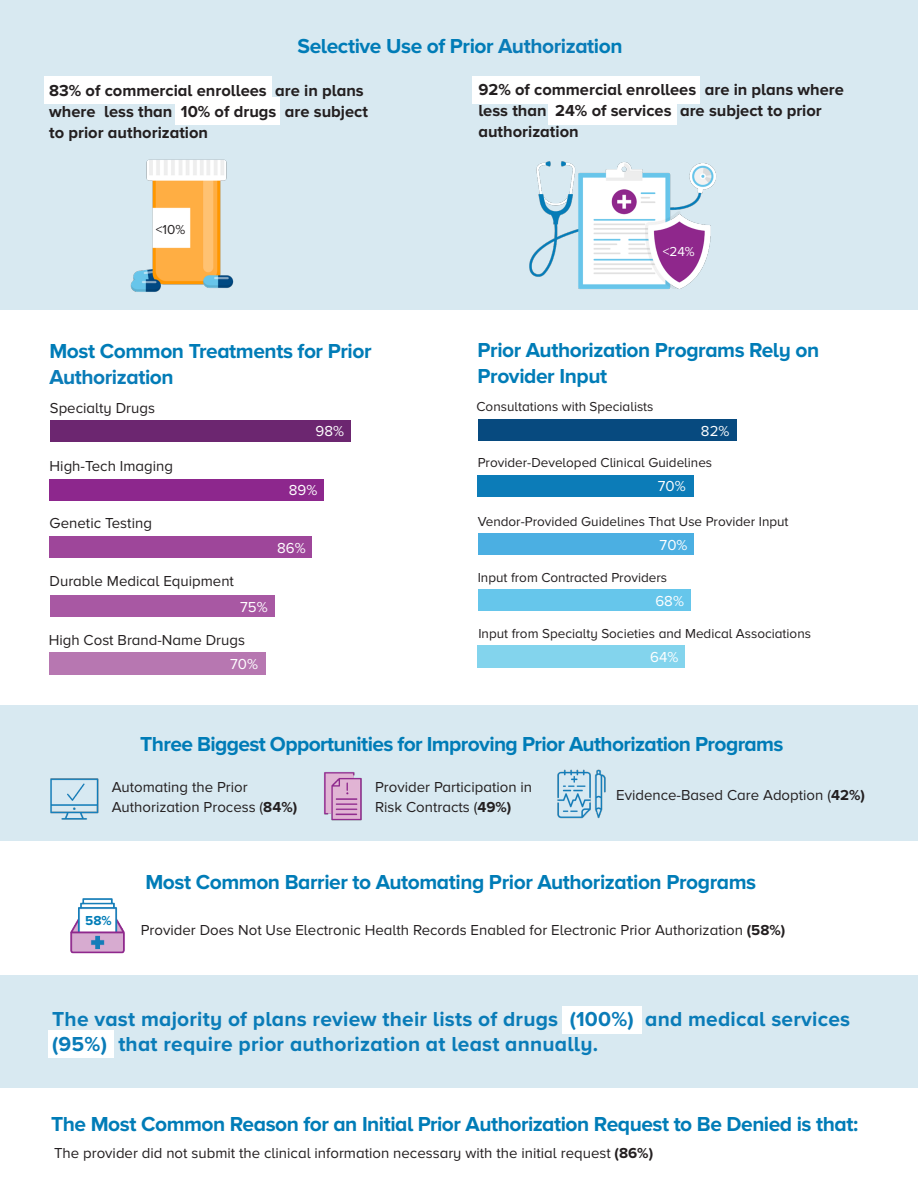
<style>
.page{position:relative;width:918px;height:1188px;background:#fff}
.page>*{position:absolute;margin:0;border:0;box-sizing:border-box;transform-origin:0 0}
.t1{font:700 21px/25.5px "Proxima Nova A";letter-spacing:-.02em;color:#007cb7}
.t2{font:700 21px/25.5px "Proxima Nova A";letter-spacing:.01em;color:#0a7cb8}
.t3{font:700 16.5px/21px "Proxima Nova A";color:#231f20}
.t4{font:15px/19.5px "Proxima Nova A";color:#231f20}
.t5{font:15px "Proxima Nova A";color:#fff}
.t6{font:13.5px "Proxima Nova A";color:#231f20}
.t7{font:13.5px "Proxima Nova A";color:#fff}
.t8{font:700 13.5px "Proxima Nova A";color:#007cb7}
.s1{color:#0a7cb8}
.s2{font-weight:700}
</style>
<div class="page">
<div style="left:0;top:0;width:918px;height:309px;background:#d8e9f1"></div>
<div style="left:44px;top:77px;width:227px;height:27px;background:#fff"></div>
<div style="left:176px;top:98px;width:104px;height:27px;background:#fff"></div>
<div style="left:49px;top:652px;width:217px;height:22px;background:#b777b1"></div>
<div style="left:50px;top:420px;width:300px;height:22px;background:#6c2670"></div>
<div style="left:49px;top:479px;width:275px;height:22px;background:#8d278d"></div>
<div style="left:50px;top:536px;width:262px;height:21px;background:#9e469a"></div>
<div style="left:50px;top:595px;width:225px;height:22px;background:#a858a3"></div>
<div style="left:0;top:705px;width:918px;height:135px;background:#d8e9f1"></div>
<div style="left:478px;top:645px;width:207px;height:22px;background:#83d4ed"></div>
<div style="left:478px;top:419px;width:259px;height:22px;background:#074a7f"></div>
<div style="left:478px;top:475px;width:216px;height:22px;background:#0c7cb8"></div>
<div style="left:478px;top:533px;width:216px;height:22px;background:#4bafe2"></div>
<div style="left:478px;top:590px;width:213px;height:21px;background:#66c6eb"></div>
<img style="left:324px;top:772px;width:38px;height:49px">
<img style="left:50px;top:778px;width:49px;height:42px">
<img style="left:557px;top:769px;width:49px;height:50px">
<div style="left:472px;top:77px;width:227px;height:27px;background:#fff"></div>
<div style="left:549px;top:98px;width:128px;height:27px;background:#fff"></div>
<img style="left:130px;top:159px;width:104px;height:133px">
<img style="left:522px;top:161px;width:200px;height:149px">
<div style="left:0;top:975px;width:918px;height:113px;background:#d8e9f1"></div>
<div style="left:563px;top:1006px;width:79px;height:27px;background:#fff"></div>
<div style="left:48px;top:1030px;width:66px;height:28px;background:#fff"></div>
<img style="left:70px;top:898px;width:55px;height:56px">
<p class="t1" style="left:298px;top:34px;width:327px">Selective Use of Prior <span class="s1">Authorizat</span>ion</p>
<p class="t3" style="left:49px;top:80px;width:320px">83% of commercial enrollees are in plans where less than 10% of drugs are subject to prior authorization</p>
<p class="t3" style="left:478px;top:80px;width:367px">92% of commercial enrollees are in plans where less than 24% of services are subject to prior authorization</p>
<p class="t6" style="left:156px;top:222px;width:31px">&lt;10%</p>
<p class="t7" style="left:663px;top:244px;width:34px">&lt;24%</p>
<p class="t1" style="left:49px;top:339px;width:324px">Most Common Treatments for Prior<br><span class="s1">Authorizat</span>ion</p>
<p class="t1" style="left:478px;top:339px;width:343px">Prior Authorization Programs Rely on<br>Provider Input</p>
<p class="t4" style="left:50px;top:398px;width:107px">Specialty Drugs</p>
<p class="t6" style="left:477px;top:399px;width:179px">Consultations with Specialists</p>
<p class="t5" style="left:315px;top:423px;width:30px">98%</p>
<p class="t5" style="left:701px;top:422px;width:30px">82%</p>
<p class="t4" style="left:50px;top:457px;width:125px">High-Tech Imaging</p>
<p class="t6" style="left:478px;top:455px;width:236px">Provider-Developed Clinical Guidelines</p>
<p class="t5" style="left:289px;top:481px;width:30px">89%</p>
<p class="t5" style="left:658px;top:478px;width:29px">70%</p>
<p class="t4" style="left:50px;top:514px;width:104px">Genetic Testing</p>
<p class="t6" style="left:478px;top:514px;width:312px">Vendor-Provided Guidelines That Use Provider Input</p>
<p class="t5" style="left:277px;top:539px;width:30px">86%</p>
<p class="t5" style="left:660px;top:536px;width:29px">70%</p>
<p class="t4" style="left:50px;top:572px;width:186px">Durable Medical Equipment</p>
<p class="t6" style="left:478px;top:570px;width:191px">Input from Contracted Providers</p>
<p class="t5" style="left:240px;top:598px;width:29px">75%</p>
<p class="t5" style="left:655px;top:592px;width:30px">68%</p>
<p class="t4" style="left:49px;top:631px;width:198px">High Cost Brand-Name Drugs</p>
<p class="t5" style="left:230px;top:656px;width:29px">70%</p>
<p class="t6" style="left:478px;top:626px;width:334px">Input from Specialty Societies and Medical Associations</p>
<p class="t5" style="left:650px;top:648px;width:30px">64%</p>
<p class="t1" style="left:140px;top:732px;width:645px">Three Biggest Opportunities for Improving Prior Authorization Programs</p>
<p class="t4" style="left:112px;top:778px;width:187px">Automating the Prior<br>Authorization Process (<span class="s2">84%)</span></p>
<p class="t4" style="left:616px;top:786px;width:250px">Evidence-Based Care Adoption (<span class="s2">42%)</span></p>
<p class="t4" style="left:375px;top:778px;width:159px">Provider Participation in<br>Risk Contracts (<span class="s2">49%)</span></p>
<p class="t8" style="left:85px;top:913px;width:28px">58%</p>
<p class="t1" style="left:145px;top:871px;width:612px">Most Common Barrier to Automating Prior Authorization Programs</p>
<p class="t4" style="left:141px;top:921px;width:646px">Provider Does Not Use Electronic Health Records Enabled for Electronic Prior Authorization <span class="s2">(58%)</span></p>
<p class="t2" style="left:52px;top:1007px;width:800px">The vast majority of plans review their lists of drugs (100%) and medical services (95%) that require prior authorization at least annually.</p>
<p class="t1" style="left:51px;top:1112px;width:809px">The Most Common Reason for an Initial Prior Authorization Request to Be Denied is that:</p>
<p class="t4" style="left:54px;top:1144px;width:601px">The provider did not submit the clinical information necessary with the initial request <span class="s2">(86%)</span></p>
</div>
